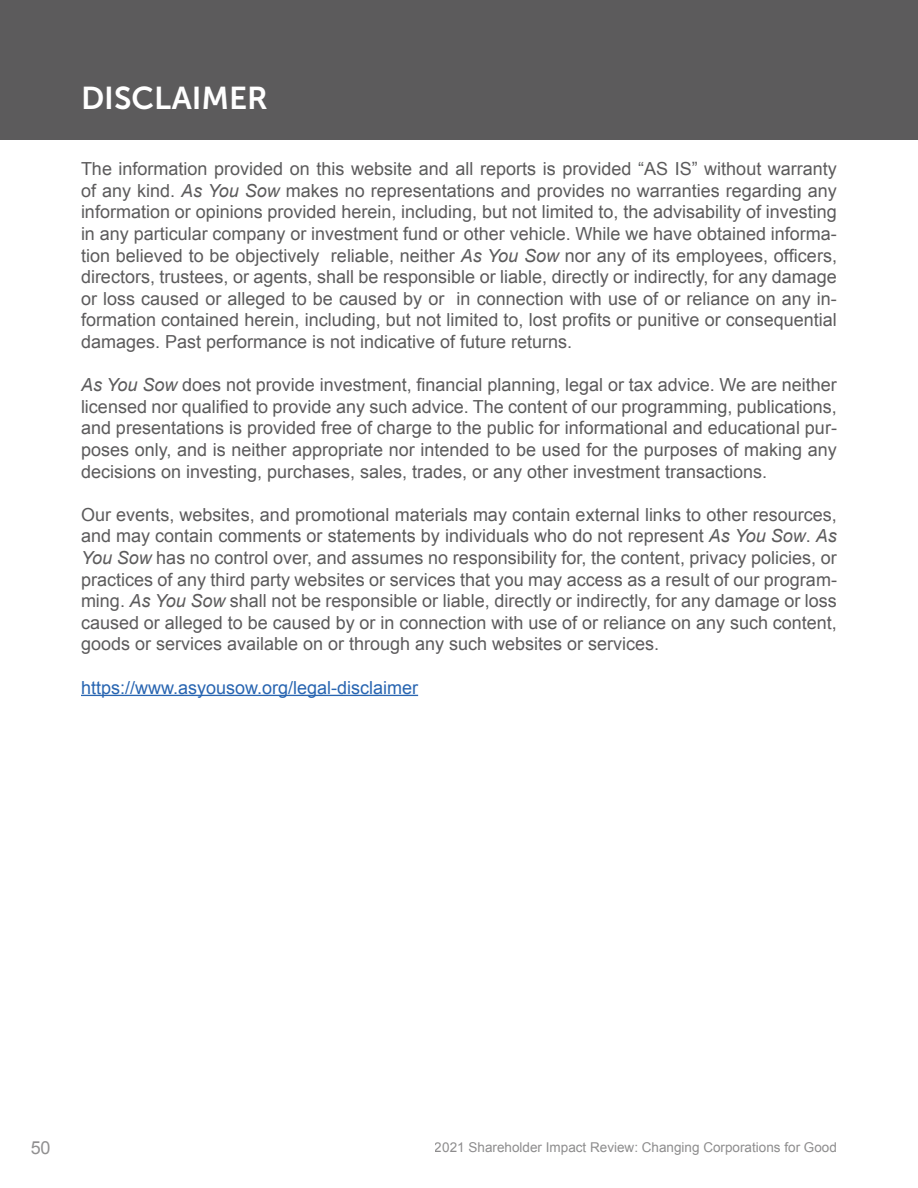
<style>
.page{position:relative;width:918px;height:1188px;background:#fff}
.page>*{position:absolute;margin:0;border:0;box-sizing:border-box;transform-origin:0 0}
.t1{font:31.5px "Museo Sans 700";color:#fff}
.t2{font:18px/21.6px "Arial";color:#5c5b5c;text-align:justify}
.t3{font:18px "Arial";color:#2865b1}
.t4{font:13.5px "Arial";color:#5c5b5c}
.s1{font-style:italic}
</style>
<div class="page">
<div style="left:0;top:0;width:918px;height:139px;background:#5c5b5c"></div>
<hr style="left:81px;top:695px;width:337px;height:1px;background:#2865b1">
<h1 class="t1" style="left:81px;top:81px;width:189px">DISCLAIMER</h1>
<p class="t2" style="left:81px;top:158px;width:758px">The information provided on this website and all reports is provided “AS IS” without warranty of any kind. <span class="s1">As You Sow</span> makes no representations and provides no warranties regarding any information or opinions provided herein, including, but not limited to, the advisability of investing in any particular company or investment fund or other vehicle. While we have obtained informa&shy;tion believed to be objectively reliable, neither <span class="s1">As You Sow</span> nor any of its employees, officers, directors, trustees, or agents, shall be responsible or liable, directly or indirectly, for any damage or loss caused or alleged to be caused by or in connection with use of or reliance on any in&shy;formation contained herein, including, but not limited to, lost profits or punitive or consequential damages. Past performance is not indicative of future returns.</p>
<p class="t2" style="left:81px;top:374px;width:757px"><span class="s1">As You Sow</span> does not provide investment, financial planning, legal or tax advice. We are neither licensed nor qualified to provide any such advice. The content of our programming, publications, and presentations is provided free of charge to the public for informational and educational pur&shy;poses only, and is neither appropriate nor intended to be used for the purposes of making any decisions on investing, purchases, sales, trades, or any other investment transactions.</p>
<p class="t2" style="left:81px;top:504px;width:757px">Our events, websites, and promotional materials may contain external links to other resources, and may contain comments or statements by individuals who do not represent <span class="s1">As You Sow</span>. <span class="s1">As You Sow</span> has no control over, and assumes no responsibility for, the content, privacy policies, or practices of any third party websites or services that you may access as a result of our program&shy;ming. <span class="s1">As You Sow</span> shall not be responsible or liable, directly or indirectly, for any damage or loss caused or alleged to be caused by or in connection with use of or reliance on any such content, goods or services available on or through any such websites or services.</p>
<p class="t3" style="left:81px;top:675px;width:339px">https://www.asyousow.org/legal-disclaimer</p>
<p class="t2" style="left:30px;top:1137px;width:22px">50</p>
<p class="t4" style="left:435px;top:1139px;width:404px">2021 Shareholder Impact Review: Changing Corporations for Good</p>
</div>
